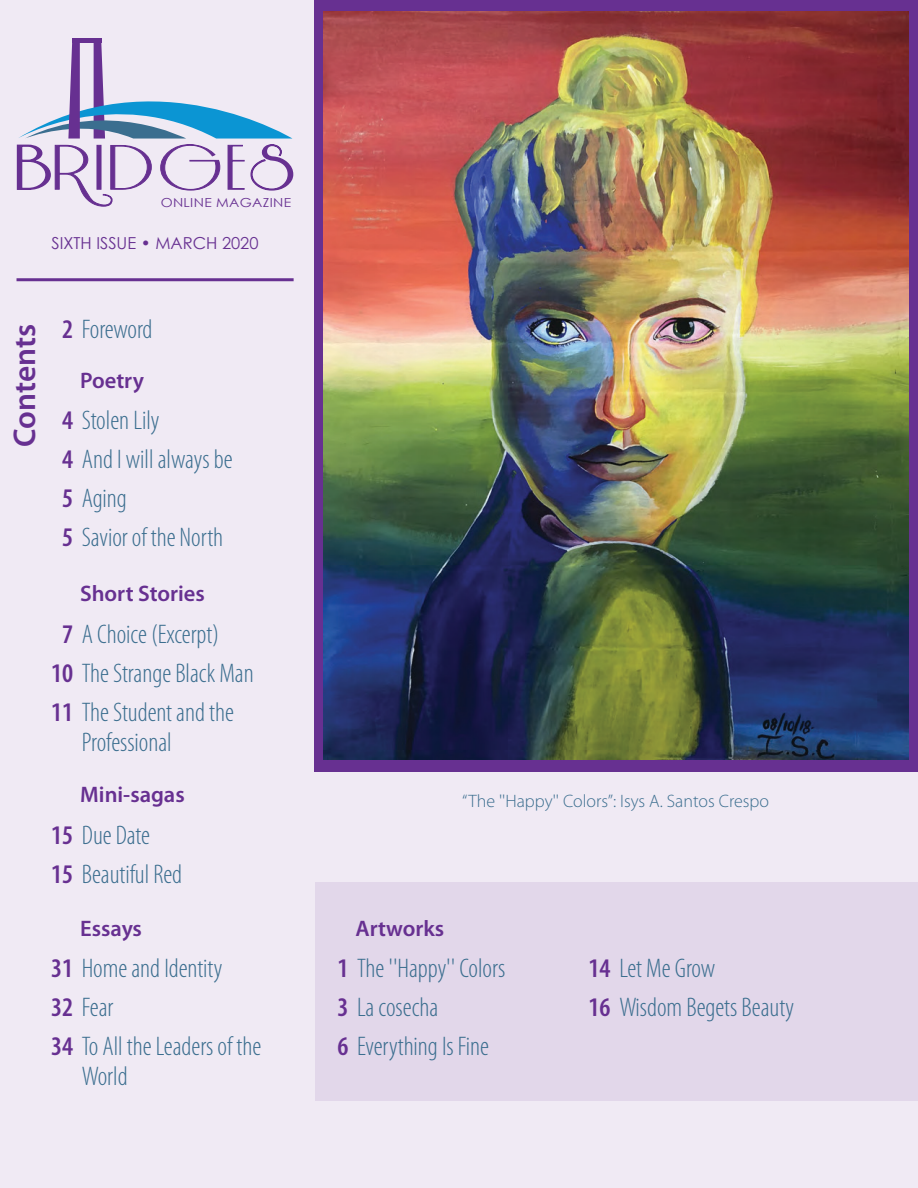
<style>
.page{position:relative;width:918px;height:1188px;background:#f0eaf4}
.page>*{position:absolute;margin:0;border:0;box-sizing:border-box;transform-origin:0 0}
.t1{font:600 31.5px "Myriad Pro";letter-spacing:-.005em;color:#673091}
.t2{font:300 condensed 27px/39px "Myriad Pro";color:#3b6e8f}
.t3{font:600 22.5px "Myriad Pro";color:#673091}
.t4{font:300 18px "Myriad Pro";color:#3b6e8f}
.t5{font:16.5px "Century Gothic";color:#673091}
.t6{font:12.45px "Century Gothic";letter-spacing:.025em;color:#673091;scale:1.11 1}
.s1{font-weight:600;color:#673091}
</style>
<div class="page">
<div style="left:316px;top:883px;width:602px;height:218px;background:#e2d7ea"></div>
<hr style="left:72px;top:39px;width:29px;height:4px;background:#673091">
<svg style="left:16px;top:41px;width:278px;height:166px"></svg>
<hr style="left:17px;top:278px;width:277px;height:3px;background:#673091">
<div style="left:314px;top:0;width:604px;height:772px;background:#673091"></div>
<img style="left:324px;top:12px;width:585px;height:747px">
<p class="t6" style="left:161px;top:194px;width:119px">ONLINE MAGAZINE</p>
<p class="t5" style="left:52px;top:231px;width:209px">SIXTH ISSUE • MARCH 2020</p>
<p class="t1" style="left:5px;top:447px;width:124px;rotate:-90deg">Contents</p>
<p class="t2" style="left:62px;top:309px;width:92px"><span class="s1">2</span> Foreword</p>
<p class="t3" style="left:80px;top:366px;width:65px">Poetry</p>
<p class="t2" style="left:62px;top:401px;width:172px"><span class="s1">4</span> Stolen Lily<br><span class="s1">4</span> AndI willalways be<br><span class="s1">5</span> Aging<br><span class="s1">5</span> Savior of the North</p>
<p class="t3" style="left:80px;top:580px;width:126px">Short Stories</p>
<p class="t2" style="left:51px;top:614px;width:204px;text-indent:11px"><span class="s1">7</span> A Choice (Excerpt)<br><span class="s1">10</span> The Strange Black Man<br><span class="s1">11</span> The Studentand the</p>
<p class="t2" style="left:82px;top:722px;width:92px">Professional</p>
<p class="t3" style="left:80px;top:780px;width:106px">Mini-sagas</p>
<p class="t2" style="left:51px;top:815px;width:133px"><span class="s1">15</span> Due Date<br><span class="s1">15</span> BeautifulRed</p>
<p class="t3" style="left:80px;top:914px;width:63px">Essays</p>
<p class="t2" style="left:51px;top:948px;width:212px"><span class="s1">31</span> Home andIdentity<br><span class="s1">32</span> Fear<br><span class="s1">34</span> To All the Leaders of the</p>
<p class="t2" style="left:82px;top:1056px;width:47px">World</p>
<p class="t4" style="left:462px;top:790px;width:308px">“The ''Happy'' Colors”: Isys A. Santos Crespo</p>
<p class="t3" style="left:356px;top:914px;width:90px">Artworks</p>
<p class="t2" style="left:337px;top:948px;width:169px"><span class="s1">1</span> The ''Happy''Colors<br><span class="s1">3</span> La cosecha<br><span class="s1">6</span> EverythingIsFine</p>
<p class="t2" style="left:589px;top:948px;width:207px"><span class="s1">14</span> Let Me Grow<br><span class="s1">16</span> Wisdom BegetsBeauty</p>
</div>
